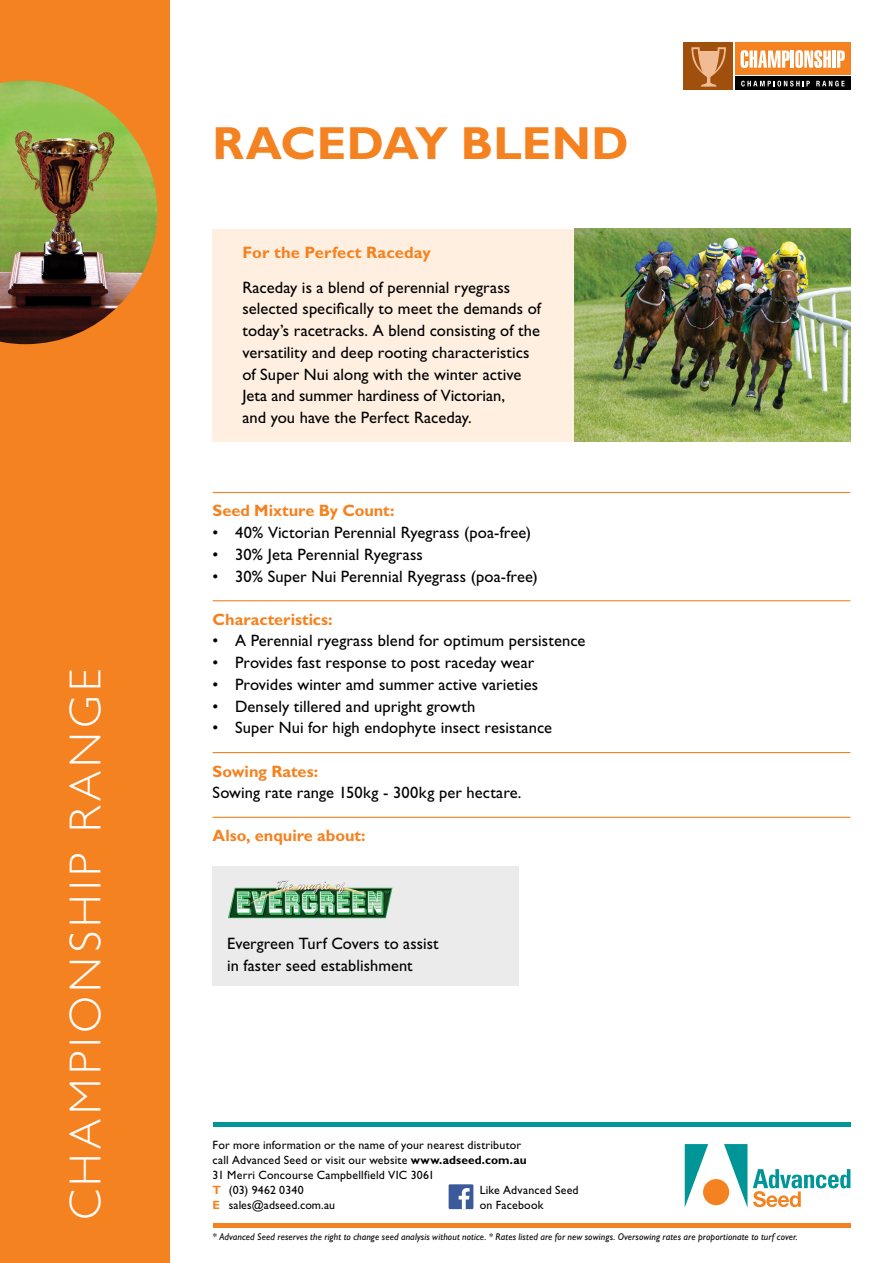
<style>
.page{position:relative;width:893px;height:1263px;background:#fff}
.page>*{position:absolute;margin:0;border:0;box-sizing:border-box;transform-origin:0 0}
.t1{font:700 46.5px "Gill Sans Std";letter-spacing:.005em;color:#f58220}
.t2{font:300 45px "Gill Sans Std";letter-spacing:.1em;color:#fff}
.t3{font:16.5px/21.8px "Gill Sans Std";letter-spacing:.005em;color:#000}
.t4{font:700 16.5px "Gill Sans Std";color:#f58220}
.t5{font:12px/15px "Gill Sans Std";letter-spacing:.015em;color:#000}
.t6{font:italic 9.75px "Gill Sans Std";letter-spacing:.01em;color:#000}
.s1{font-weight:700}
.s2{font-weight:700;color:#f58220}
</style>
<div class="page">
<div style="left:0;top:0;width:170px;height:1263px;background:#f58220"></div>
<img style="left:0;top:81px;width:157px;height:263px">
<svg style="left:685px;top:1144px;width:62px;height:63px"></svg>
<div style="left:703px;top:1179px;width:26px;height:26px;background:#f58220;border-radius:50%"></div>
<svg style="left:753px;top:1169px;width:97px;height:38px"></svg>
<hr style="left:213px;top:1123px;width:637px;height:4px;background:#009597">
<hr style="left:213px;top:1224px;width:637px;height:4px;background:#f58220">
<div style="left:449px;top:1184px;width:24px;height:25px;background:#3c5a99"></div>
<svg style="left:459px;top:1188px;width:11px;height:21px"></svg>
<div style="left:684px;top:43px;width:49px;height:47px;background:#a14f0c"></div>
<svg style="left:691px;top:47px;width:35px;height:40px"></svg>
<div style="left:735px;top:43px;width:115px;height:32px;background:#f58220"></div>
<div style="left:735px;top:76px;width:115px;height:14px;background:#000"></div>
<svg style="left:741px;top:50px;width:90px;height:18px;background:#fbd7b9"></svg>
<hr style="left:832px;top:51px;width:4px;height:17px;background:#fff">
<svg style="left:837px;top:51px;width:8px;height:17px"></svg>
<svg style="left:741px;top:81px;width:69px;height:5px"></svg>
<svg style="left:816px;top:81px;width:29px;height:5px"></svg>
<div style="left:213px;top:229px;width:361px;height:212px;background:#ffefe1"></div>
<hr style="left:213px;top:492px;width:637px;height:1px;background:#f58220">
<hr style="left:213px;top:600px;width:637px;height:1px;background:#f58220">
<hr style="left:213px;top:752px;width:637px;height:1px;background:#f58220">
<hr style="left:213px;top:817px;width:637px;height:1px;background:#f58220">
<img style="left:574px;top:229px;width:276px;height:212px">
<div style="left:213px;top:866px;width:306px;height:119px;background:#ebebec"></div>
<img style="left:228px;top:880px;width:164px;height:38px">
<h2 class="t2" style="left:60px;top:1220px;width:553px;rotate:-90deg">CHAMPIONSHIP RANGE</h2>
<h1 class="t1" style="left:213px;top:116px;width:418px">RACEDAY BLEND</h1>
<p class="t4" style="left:242px;top:243px;width:190px">For the Perfect Raceday</p>
<p class="t3" style="left:242px;top:276px;width:300px">Raceday is a blend of perennial ryegrass selected specifically to meet the demands of today’s racetracks. A blend consisting of the versatility and deep rooting characteristics of Super Nui along with the winter active Jeta and summer hardiness of Victorian,<br>and you have the Perfect Raceday.</p>
<p class="t4" style="left:213px;top:501px;width:183px">Seed Mixture By Count:</p>
<p class="t3" style="left:213px;top:522px;width:320px">• 40% Victorian Perennial Ryegrass (poa-free)</p>
<p class="t3" style="left:213px;top:544px;width:212px">• 30% Jeta Perennial Ryegrass</p>
<p class="t3" style="left:213px;top:565px;width:327px">• 30% Super Nui Perennial Ryegrass (poa-free)</p>
<p class="t4" style="left:213px;top:609px;width:121px">Characteristics:</p>
<p class="t3" style="left:213px;top:630px;width:374px">• A Perennial ryegrass blend for optimum persistence</p>
<p class="t3" style="left:213px;top:652px;width:323px">• Provides fast response to post raceday wear</p>
<p class="t3" style="left:213px;top:674px;width:327px">• Provides winter amd summer active varieties</p>
<p class="t3" style="left:213px;top:695px;width:264px">• Densely tillered and upright growth</p>
<p class="t3" style="left:213px;top:717px;width:341px">• Super Nui for high endophyte insect resistance</p>
<p class="t4" style="left:213px;top:761px;width:107px">Sowing Rates:</p>
<p class="t3" style="left:213px;top:782px;width:310px">Sowing rate range 150kg - 300kg per hectare.</p>
<p class="t4" style="left:213px;top:826px;width:155px">Also, enquire about:</p>
<p class="t3" style="left:227px;top:932px;width:213px">Evergreen Turf Covers to assist in faster seed establishment</p>
<p class="t5" style="left:213px;top:1137px;width:316px">For more information or the name of your nearest distributor call Advanced Seed or visit our website <span class="s1">www.adseed.com.au </span>31 Merri Concourse Campbellfield VIC 3061<br><span class="s2">T</span> (03) 9462 0340<br><span class="s2">E</span> sales@adseed.com.au</p>
<p class="t5" style="left:480px;top:1182px;width:100px">Like Advanced Seed on Facebook</p>
<p class="t6" style="left:213px;top:1231px;width:587px">* Advanced Seed reserves the right to change seed analysis without notice. * Rates listed are for new sowings. Oversowing rates are proportionate to turf cover.</p>
</div>
